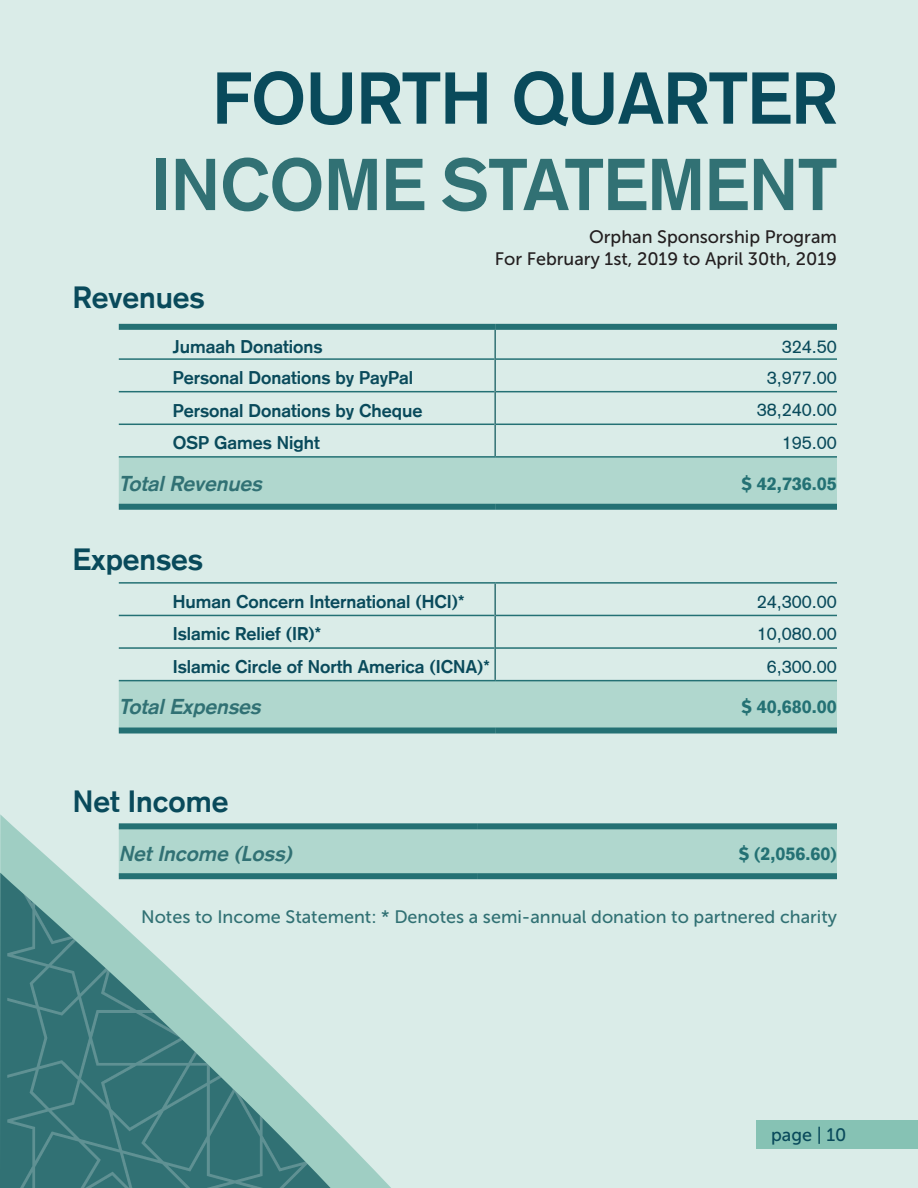
<style>
.page{position:relative;width:918px;height:1188px;background:#daece8}
.page>*{position:absolute;margin:0;border:0;box-sizing:border-box;transform-origin:0 0}
.t1{font:700 72px/86.4px "Akzidenz Grotesk CE";color:#317174;text-align:right}
.t2{font:700 30px "Akzidenz Grotesk CE";color:#094a5b}
.t3{font:italic 700 21px "Akzidenz Grotesk";color:#317174}
.t4{font:700 18px "Akzidenz Grotesk CE";color:#094a5b}
.t5{font:18px "Museo Sans 500";color:#317174}
.t6{font:18px "Museo Sans 500";color:#231f20}
.t7{font:18px "Akzidenz Grotesk";color:#094a5b}
.t8{font:900 18px "Akzidenz Grotesk";color:#247174}
.t9{font:18px "Museo Sans 500";color:#094a5b}
.s1{color:#094a5b}
</style>
<div class="page">
<svg style="left:0;top:814px;width:391px;height:374px"></svg>
<img style="left:2px;top:873px;width:329px;height:315px">
<div style="left:119px;top:458px;width:718px;height:46px;background:#b0d7ce"></div>
<div style="left:119px;top:324px;width:376px;height:6px;background:#247174"></div>
<div style="left:495px;top:324px;width:342px;height:6px;background:#247174"></div>
<hr style="left:119px;top:358px;width:375px;height:2px;background:#247174">
<hr style="left:496px;top:358px;width:341px;height:2px;background:#247174">
<hr style="left:119px;top:391px;width:375px;height:1px;background:#247174">
<hr style="left:496px;top:391px;width:341px;height:1px;background:#247174">
<hr style="left:119px;top:424px;width:375px;height:1px;background:#247174">
<hr style="left:496px;top:424px;width:341px;height:1px;background:#247174">
<hr style="left:119px;top:456px;width:376px;height:2px;background:#247174">
<div style="left:119px;top:504px;width:376px;height:6px;background:#247174"></div>
<hr style="left:495px;top:456px;width:342px;height:2px;background:#247174">
<div style="left:495px;top:504px;width:342px;height:6px;background:#247174"></div>
<hr style="left:494px;top:330px;width:2px;height:29px;background:#317174">
<hr style="left:494px;top:359px;width:2px;height:33px;background:#317174">
<hr style="left:494px;top:392px;width:2px;height:32px;background:#317174">
<hr style="left:494px;top:424px;width:2px;height:32px;background:#317174">
<div style="left:119px;top:681px;width:718px;height:47px;background:#b0d7ce"></div>
<hr style="left:119px;top:582px;width:376px;height:2px;background:#247174">
<hr style="left:119px;top:615px;width:375px;height:1px;background:#247174">
<hr style="left:119px;top:647px;width:375px;height:2px;background:#247174">
<hr style="left:495px;top:582px;width:342px;height:2px;background:#247174">
<hr style="left:496px;top:615px;width:341px;height:1px;background:#247174">
<hr style="left:496px;top:647px;width:341px;height:2px;background:#247174">
<hr style="left:119px;top:680px;width:376px;height:1px;background:#247174">
<div style="left:119px;top:728px;width:376px;height:6px;background:#247174"></div>
<hr style="left:495px;top:680px;width:342px;height:1px;background:#247174">
<div style="left:495px;top:728px;width:342px;height:6px;background:#247174"></div>
<hr style="left:494px;top:584px;width:2px;height:31px;background:#317174">
<hr style="left:494px;top:615px;width:2px;height:33px;background:#317174">
<hr style="left:494px;top:648px;width:2px;height:32px;background:#317174">
<div style="left:119px;top:829px;width:718px;height:44px;background:#b0d7ce"></div>
<div style="left:119px;top:873px;width:359px;height:6px;background:#247174"></div>
<div style="left:478px;top:873px;width:359px;height:6px;background:#247174"></div>
<div style="left:119px;top:823px;width:359px;height:6px;background:#247174"></div>
<div style="left:478px;top:823px;width:359px;height:6px;background:#247174"></div>
<div style="left:756px;top:1121px;width:162px;height:28px;background:#86c2b4"></div>
<p class="t1" style="left:151px;top:56px;width:688px"><span class="s1">FOURTH QUARTER<br></span>INCOME STATEMENT</p>
<p class="t2" style="left:73px;top:279px;width:133px">Revenues</p>
<p class="t6" style="left:589px;top:227px;width:249px">Orphan Sponsorship Program</p>
<p class="t6" style="left:495px;top:249px;width:344px">For February 1st, 2019 to April 30th, 2019</p>
<p class="t4" style="left:173px;top:335px;width:151px">Jumaah Donations</p>
<p class="t7" style="left:782px;top:334px;width:57px">324.50</p>
<p class="t4" style="left:173px;top:367px;width:242px">Personal Donations by PayPal</p>
<p class="t7" style="left:767px;top:366px;width:72px">3,977.00</p>
<p class="t4" style="left:173px;top:399px;width:251px">Personal Donations by Cheque</p>
<p class="t7" style="left:757px;top:398px;width:82px">38,240.00</p>
<p class="t4" style="left:173px;top:432px;width:149px">OSP Games Night</p>
<p class="t7" style="left:782px;top:431px;width:57px">195.00</p>
<p class="t3" style="left:119px;top:471px;width:144px">Total Revenues</p>
<p class="t8" style="left:742px;top:471px;width:97px">$ 42,736.05</p>
<p class="t2" style="left:73px;top:541px;width:132px">Expenses</p>
<p class="t4" style="left:173px;top:590px;width:293px">Human Concern International (HCI)*</p>
<p class="t7" style="left:757px;top:590px;width:82px">24,300.00</p>
<p class="t4" style="left:173px;top:623px;width:150px">Islamic Relief (IR)*</p>
<p class="t7" style="left:757px;top:622px;width:82px">10,080.00</p>
<p class="t4" style="left:173px;top:656px;width:318px">Islamic Circle of North America (ICNA)*</p>
<p class="t7" style="left:767px;top:655px;width:72px">6,300.00</p>
<p class="t3" style="left:119px;top:695px;width:143px">Total Expenses</p>
<p class="t8" style="left:742px;top:695px;width:97px">$ 40,680.00</p>
<p class="t2" style="left:73px;top:783px;width:157px">Net Income</p>
<p class="t3" style="left:119px;top:841px;width:175px">Net Income (Loss)</p>
<p class="t8" style="left:739px;top:842px;width:99px">$ (2,056.60)</p>
<p class="t5" style="left:141px;top:907px;width:698px">Notes to Income Statement: * Denotes a semi-annual donation to partnered charity</p>
<p class="t9" style="left:771px;top:1125px;width:77px">page | 10</p>
</div>
